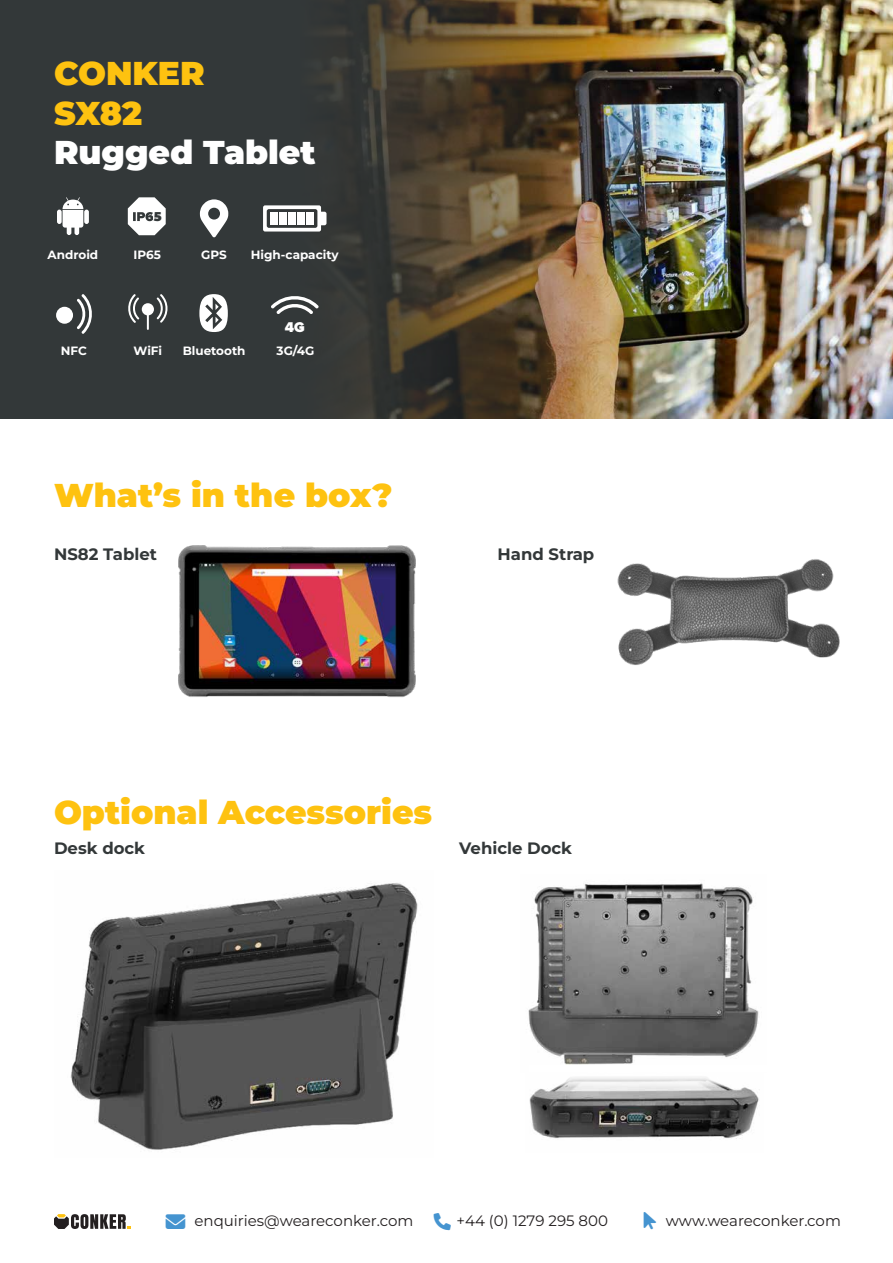
<style>
.page{position:relative;width:893px;height:1263px;background:#fff}
.page>*{position:absolute;margin:0;border:0;box-sizing:border-box;transform-origin:0 0}
.t1{font:900 33px "Montserrat";color:#fec210}
.t2{font:900 33px/39.6px "Montserrat";color:#fff}
.t3{font:700 16.5px "Montserrat";color:#333839}
.t4{font:15px "Montserrat";color:#231f20}
.t5{font:900 14.7px "Proxima Nova";color:#fff}
.t6{font:900 12.75px "Montserrat";color:#333839}
.t7{font:700 12px "Montserrat";color:#fff}
.s1{color:#fec210}
</style>
<div class="page">
<img style="left:0;top:0;width:889px;height:419px">
<div style="left:56px;top:307px;width:17px;height:17px;background:#fff;border-radius:50%"></div>
<svg style="left:76px;top:293px;width:19px;height:42px"></svg>
<div style="left:142px;top:303px;width:12px;height:12px;background:#fff;border-radius:50%"></div>
<svg style="left:126px;top:293px;width:14px;height:30px"></svg>
<svg style="left:156px;top:293px;width:13px;height:30px"></svg>
<svg style="left:147px;top:315px;width:2px;height:14px"></svg>
<svg style="left:270px;top:293px;width:50px;height:22px"></svg>
<svg style="left:200px;top:199px;width:28px;height:38px"></svg>
<svg style="left:199px;top:294px;width:29px;height:38px"></svg>
<svg style="left:263px;top:205px;width:63px;height:27px"></svg>
<div style="left:270px;top:212px;width:7px;height:13px;background:#fff"></div>
<div style="left:279px;top:212px;width:8px;height:13px;background:#fff"></div>
<div style="left:288px;top:212px;width:8px;height:13px;background:#fff"></div>
<div style="left:298px;top:212px;width:7px;height:13px;background:#fff"></div>
<div style="left:307px;top:212px;width:7px;height:13px;background:#fff"></div>
<img style="left:617px;top:559px;width:223px;height:106px">
<img style="left:70px;top:883px;width:348px;height:267px">
<img style="left:528px;top:883px;width:231px;height:182px">
<img style="left:529px;top:1086px;width:230px;height:53px">
<svg style="left:558px;top:1077px;width:167px;height:9px"></svg>
<img style="left:178px;top:545px;width:238px;height:152px">
<div style="left:84px;top:210px;width:5px;height:14px;background:#fff;border-radius:2px"></div>
<div style="left:57px;top:210px;width:5px;height:14px;background:#fff;border-radius:2px"></div>
<svg style="left:63px;top:197px;width:20px;height:38px"></svg>
<svg style="left:128px;top:197px;width:38px;height:38px"></svg>
<div style="left:154px;top:212px;width:8px;height:14px;background:#fff"></div>
<svg style="left:54px;top:1214px;width:77px;height:15px"></svg>
<p class="t1" style="left:54px;top:51px;width:152px">CONKER</p>
<p class="t2" style="left:54px;top:92px;width:263px"><span class="s1">SX82<br></span>Rugged Tablet</p>
<p class="t6" style="left:154px;top:208px;width:9px">5</p>
<p class="t7" style="left:48px;top:247px;width:52px">Android</p>
<p class="t7" style="left:133px;top:247px;width:29px">IP65</p>
<p class="t7" style="left:251px;top:247px;width:89px">High-capacity</p>
<p class="t7" style="left:201px;top:247px;width:27px">GPS</p>
<p class="t5" style="left:285px;top:320px;width:21px">4G</p>
<p class="t7" style="left:61px;top:343px;width:28px">NFC</p>
<p class="t7" style="left:133px;top:343px;width:30px">WiFi</p>
<p class="t7" style="left:277px;top:343px;width:39px">3G/4G</p>
<p class="t7" style="left:183px;top:343px;width:64px">Bluetooth</p>
<p class="t1" style="left:54px;top:474px;width:340px">What’s in the box?</p>
<p class="t3" style="left:54px;top:543px;width:105px">NS82 Tablet</p>
<p class="t3" style="left:498px;top:543px;width:98px">Hand Strap</p>
<p class="t1" style="left:54px;top:790px;width:380px">Optional Accessories</p>
<p class="t3" style="left:54px;top:837px;width:93px">Desk dock</p>
<p class="t3" style="left:459px;top:837px;width:114px">Vehicle Dock</p>
<p class="t4" style="left:194px;top:1211px;width:220px">enquiries@weareconker.com</p>
<p class="t4" style="left:456px;top:1211px;width:153px">+44 (0) 1279 295 800</p>
<p class="t4" style="left:666px;top:1211px;width:177px">www.weareconker.com</p>
</div>
